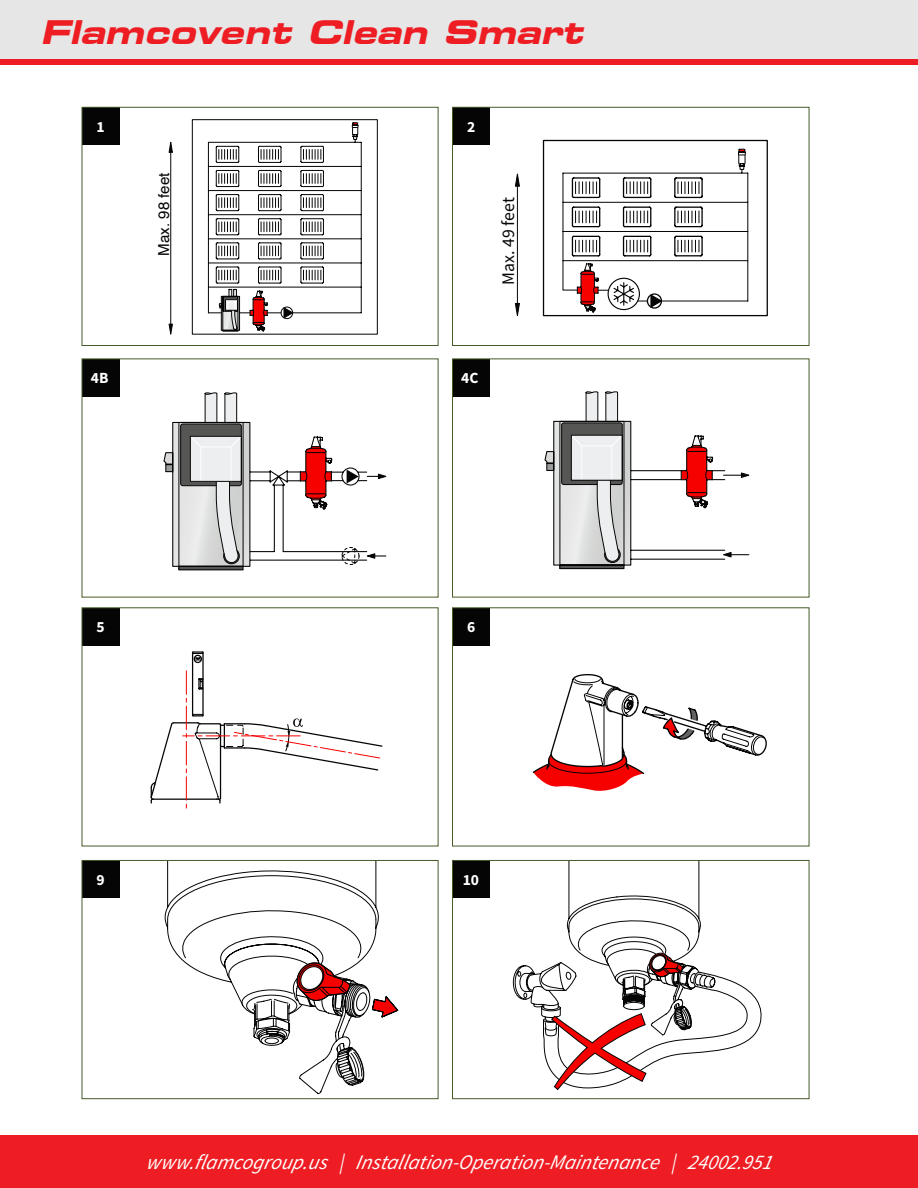
<style>
.page{position:relative;width:918px;height:1188px;background:#fff}
.page>*{position:absolute;margin:0;border:0;box-sizing:border-box;transform-origin:0 0}
.t1{font:italic 700 expanded 32.4px "Square 721 BT";color:#ee1d23}
.t2{font:italic 20.7px "Source Sans Pro";color:#fff}
.t3{font:17.7px "Source Sans Pro";color:#040504}
.t4{font:700 15.6px "Source Sans Pro";color:#fff}
.t5{font:15.15px "Helvetica";color:#040504}
</style>
<div class="page">
<div style="left:453px;top:107px;width:37px;height:38px;background:#040504"></div>
<div style="left:452px;top:359px;width:38px;height:38px;background:#040504"></div>
<div style="left:453px;top:608px;width:37px;height:38px;background:#040504"></div>
<div style="left:452px;top:860px;width:38px;height:38px;background:#040504"></div>
<div style="left:82px;top:861px;width:38px;height:37px;background:#040504"></div>
<div style="left:82px;top:608px;width:38px;height:38px;background:#040504"></div>
<div style="left:82px;top:359px;width:38px;height:38px;background:#040504"></div>
<div style="left:82px;top:107px;width:38px;height:38px;background:#040504"></div>
<svg style="left:164px;top:862px;width:235px;height:233px"></svg>
<svg style="left:167px;top:875px;width:209px;height:210px"></svg>
<svg style="left:229px;top:956px;width:169px;height:125px"></svg>
<div style="left:82px;top:860px;width:356px;height:239px;border:1px solid #465b28"></div>
<svg style="left:532px;top:674px;width:235px;height:117px"></svg>
<svg style="left:150px;top:651px;width:233px;height:157px"></svg>
<svg style="left:515px;top:139px;width:253px;height:178px"></svg>
<div style="left:452px;top:107px;width:357px;height:239px;border:1px solid #465b28"></div>
<svg style="left:169px;top:119px;width:209px;height:216px"></svg>
<div style="left:82px;top:107px;width:356px;height:239px;border:1px solid #465b28"></div>
<svg style="left:544px;top:391px;width:205px;height:179px"></svg>
<svg style="left:513px;top:965px;width:249px;height:86px"></svg>
<svg style="left:523px;top:862px;width:193px;height:228px"></svg>
<div style="left:452px;top:860px;width:357px;height:239px;border:1px solid #465b28"></div>
<svg style="left:163px;top:392px;width:223px;height:179px"></svg>
<div style="left:0;top:0;width:918px;height:61px;background:#e5e6e5"></div>
<div style="left:0;top:60px;width:918px;height:5px;background:#ee1d23"></div>
<div style="left:0;top:1135px;width:918px;height:53px;background:#ee1d23"></div>
<h1 class="t1" style="left:41px;top:13px;width:552px">Flamcovent Clean Smart</h1>
<p class="t4" style="left:97px;top:116px;width:10px">1</p>
<p class="t4" style="left:467px;top:116px;width:10px">2</p>
<p class="t5" style="left:152px;top:256px;width:85px;rotate:-90deg">Max. 98 feet</p>
<p class="t3" style="left:497px;top:285px;width:89px;rotate:-90deg">Max. 49 feet</p>
<p class="t4" style="left:91px;top:368px;width:19px">4B</p>
<p class="t4" style="left:461px;top:368px;width:19px">4C</p>
<p class="t4" style="left:97px;top:616px;width:10px">5</p>
<p class="t4" style="left:467px;top:617px;width:10px">6</p>
<p class="t4" style="left:97px;top:869px;width:10px">9</p>
<p class="t4" style="left:463px;top:869px;width:18px">10</p>
<p class="t2" style="left:146px;top:1149px;width:633px">www.flamcogroup.us | Installation-Operation-Maintenance | 24002.951</p>
</div>
